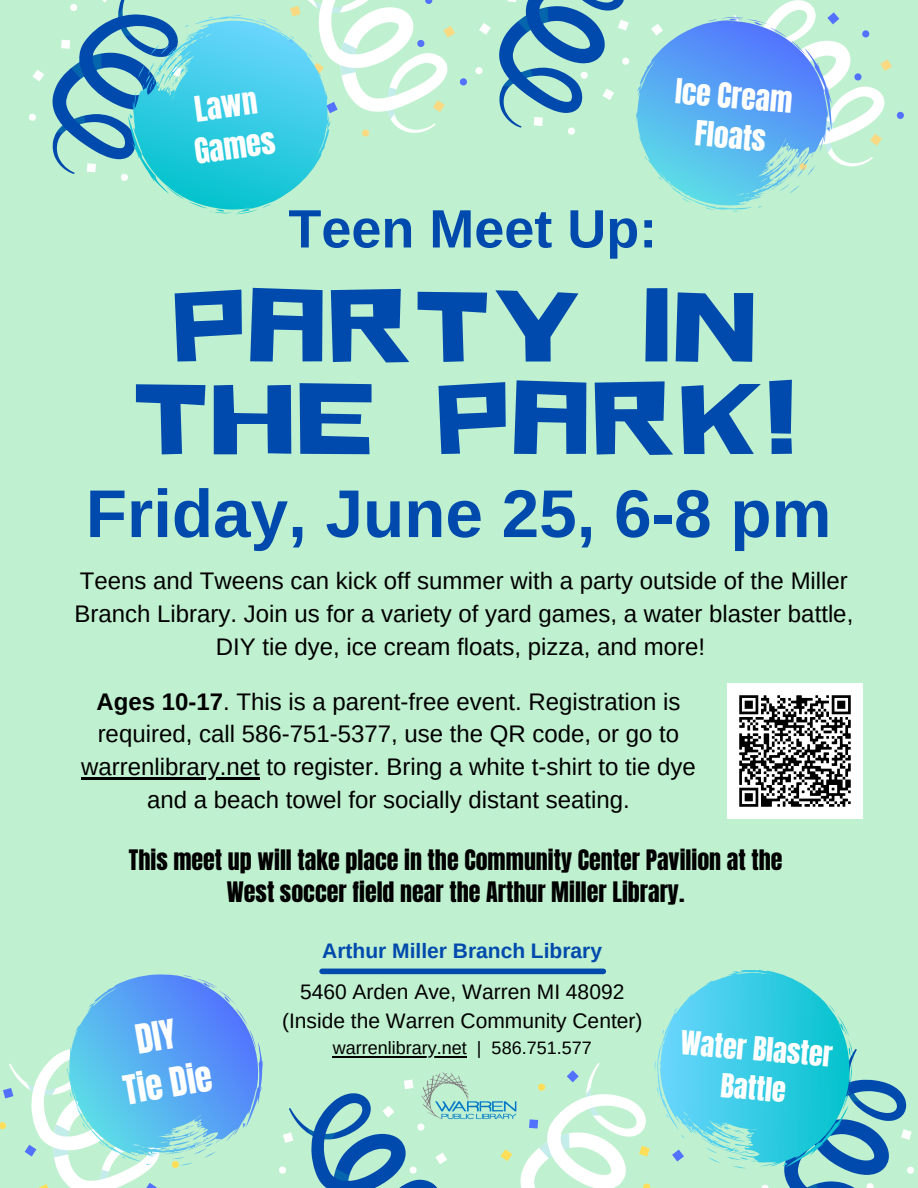
<style>
.page{position:relative;width:918px;height:1188px;background:#bff0cf}
.page>*{position:absolute;margin:0;border:0;box-sizing:border-box;transform-origin:0 0}
.t1{font:103.65px/92.6px "Hitchcut";letter-spacing:.04em;color:#004aad;text-align:center}
.t2{font:700 67.5px "Arimo";color:#004aad}
.t3{font:700 54px "Arimo";color:#004aad}
.t4{font:34.35px "Anton";color:#fff}
.t5{font:30.15px "Anton";color:#fff}
.t6{font:29.4px/40.5px "Anton";color:#fff;text-align:center}
.t7{font:28.2px/39.3px "Anton";color:#fff;text-align:center}
.t8{font:24px/32.7px "Arimo";color:#000;text-align:center}
.t9{font:24px/32.7px "Anton";color:#000;text-align:center}
.t10{font:21px "Arimo";color:#000}
.t11{font:700 21px "Arimo";color:#004aad}
.t12{font:18px "Arimo";color:#000}
.s1{font-weight:700}
</style>
<div class="page">
<svg style="left:346px;top:0;width:262px;height:137px"></svg>
<svg style="left:303px;top:1079px;width:144px;height:109px"></svg>
<svg style="left:500px;top:1063px;width:151px;height:125px"></svg>
<svg style="left:858px;top:30px;width:46px;height:136px"></svg>
<svg style="left:29px;top:0;width:86px;height:174px"></svg>
<svg style="left:761px;top:1079px;width:153px;height:109px"></svg>
<svg style="left:643px;top:969px;width:224px;height:214px"></svg>
<svg style="left:84px;top:974px;width:219px;height:200px"></svg>
<img style="left:728px;top:683px;width:135px;height:135px">
<img style="left:421px;top:1070px;width:104px;height:53px">
<svg style="left:115px;top:0;width:231px;height:215px"></svg>
<svg style="left:608px;top:0;width:250px;height:212px"></svg>
<hr style="left:81px;top:777px;width:179px;height:3px;background:#000">
<hr style="left:333px;top:1056px;width:134px;height:1px;background:#000">
<div style="left:322px;top:969px;width:281px;height:5px;background:#004aad"></div>
<svg style="left:0;top:1018px;width:180px;height:170px"></svg>
<p class="t5" style="left:192px;top:88px;width:64px;rotate:-8deg">Lawn</p>
<p class="t5" style="left:192px;top:130px;width:82px;rotate:-8deg">Games</p>
<p class="t3" style="left:288px;top:199px;width:370px">Teen Meet Up:</p>
<p class="t6" style="left:677px;top:71px;width:119px;rotate:5deg">Ice Cream<br>Floats</p>
<p class="t1" style="left:134px;top:272px;width:662px">PARTY IN<br>THE PARK!</p>
<p class="t2" style="left:86px;top:476px;width:747px">Friday, June 25, 6-8 pm</p>
<p class="t8" style="left:75px;top:565px;width:780px">Teens and Tweens can kick off summer with a party outside of the Miller<br>Branch Library. Join us for a variety of yard games, a water blaster battle,<br>DIY tie dye, ice cream floats, pizza, and more!</p>
<p class="t8" style="left:81px;top:685px;width:616px"><span class="s1">Ages 10-17</span>. This is a parent-free event. Registration is required, call 586-751-5377, use the QR code, or go to warrenlibrary.net to register. Bring a white t-shirt to tie dye and a beach towel for socially distant seating.</p>
<p class="t9" style="left:129px;top:844px;width:655px">This meet up will take place in the Community Center Pavilion at the<br>West soccer field near the Arthur Miller Library.</p>
<p class="t4" style="left:120px;top:1066px;width:90px;rotate:-10deg">Tie Die</p>
<p class="t11" style="left:322px;top:939px;width:281px">Arthur Miller Branch Library</p>
<p class="t10" style="left:300px;top:980px;width:326px">5460 Arden Ave, Warren MI 48092</p>
<p class="t10" style="left:282px;top:1009px;width:362px">(Inside the Warren Community Center)</p>
<p class="t12" style="left:333px;top:1038px;width:260px">warrenlibrary.net | 586.751.577</p>
<p class="t7" style="left:683px;top:1023px;width:154px;rotate:5deg">Water Blaster<br>Battle</p>
</div>
